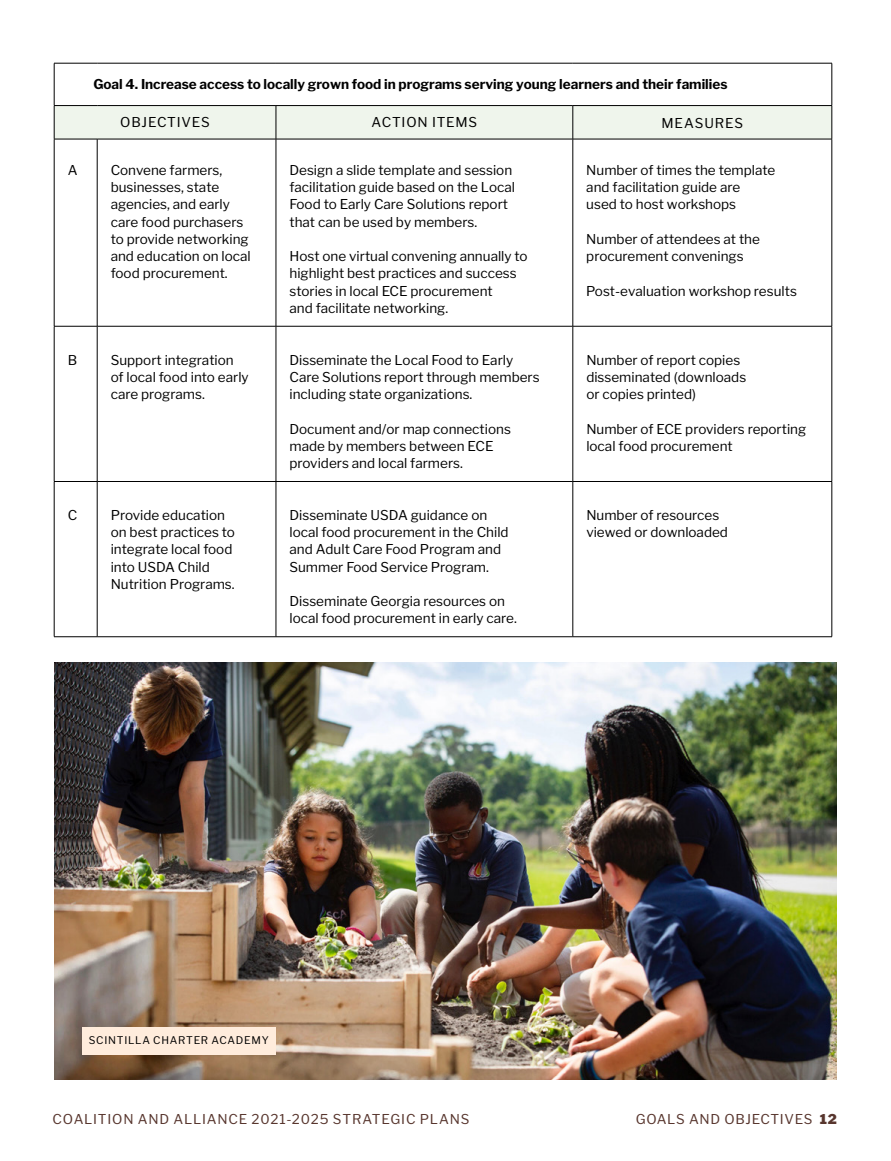
<style>
.page{position:relative;width:891px;height:1161px;background:#fff}
.page>*{position:absolute;margin:0;border:0;box-sizing:border-box;transform-origin:0 0}
.t1{font:13.5px/17.2px "Libre Franklin";color:#000}
.t2{font:700 13.5px "Libre Franklin";color:#000}
.t3{font:13.5px "Libre Franklin";letter-spacing:.06em;color:#58362e}
.t4{font:13.5px "Libre Franklin";letter-spacing:.06em;color:#000}
.t5{font:13.5px "Libre Franklin";letter-spacing:.065em;color:#000}
.t6{font:10.5px "Libre Franklin";letter-spacing:.07em;color:#000}
.s1{font-weight:900}
</style>
<div class="page">
<div style="left:55px;top:106px;width:777px;height:33px;background:#eff5ec"></div>
<hr style="left:54px;top:63px;width:43px;height:1px;background:#000">
<hr style="left:54px;top:63px;width:1px;height:42px;background:#000">
<hr style="left:97px;top:63px;width:179px;height:1px;background:#000">
<hr style="left:276px;top:63px;width:297px;height:1px;background:#000">
<hr style="left:573px;top:63px;width:259px;height:1px;background:#000">
<hr style="left:832px;top:63px;width:1px;height:42px;background:#000">
<hr style="left:54px;top:105px;width:43px;height:1px;background:#000">
<hr style="left:54px;top:106px;width:1px;height:33px;background:#000">
<hr style="left:97px;top:105px;width:179px;height:1px;background:#000">
<hr style="left:276px;top:105px;width:297px;height:1px;background:#000">
<hr style="left:276px;top:106px;width:1px;height:33px;background:#000">
<hr style="left:573px;top:105px;width:259px;height:1px;background:#000">
<hr style="left:573px;top:106px;width:1px;height:33px;background:#000">
<hr style="left:832px;top:106px;width:1px;height:33px;background:#000">
<hr style="left:54px;top:139px;width:43px;height:1px;background:#000">
<hr style="left:54px;top:139px;width:1px;height:187px;background:#000">
<hr style="left:97px;top:139px;width:179px;height:1px;background:#000">
<hr style="left:97px;top:139px;width:1px;height:187px;background:#000">
<hr style="left:276px;top:139px;width:297px;height:1px;background:#000">
<hr style="left:276px;top:139px;width:1px;height:187px;background:#000">
<hr style="left:573px;top:139px;width:259px;height:1px;background:#000">
<hr style="left:573px;top:139px;width:1px;height:187px;background:#000">
<hr style="left:832px;top:139px;width:1px;height:187px;background:#000">
<hr style="left:54px;top:326px;width:43px;height:1px;background:#000">
<hr style="left:54px;top:326px;width:1px;height:155px;background:#000">
<hr style="left:97px;top:326px;width:179px;height:1px;background:#000">
<hr style="left:97px;top:326px;width:1px;height:155px;background:#000">
<hr style="left:276px;top:326px;width:297px;height:1px;background:#000">
<hr style="left:276px;top:326px;width:1px;height:155px;background:#000">
<hr style="left:573px;top:326px;width:259px;height:1px;background:#000">
<hr style="left:573px;top:326px;width:1px;height:155px;background:#000">
<hr style="left:832px;top:326px;width:1px;height:155px;background:#000">
<hr style="left:54px;top:481px;width:43px;height:1px;background:#000">
<hr style="left:54px;top:482px;width:1px;height:155px;background:#000">
<hr style="left:97px;top:481px;width:179px;height:1px;background:#000">
<hr style="left:97px;top:482px;width:1px;height:155px;background:#000">
<hr style="left:276px;top:481px;width:297px;height:1px;background:#000">
<hr style="left:276px;top:482px;width:1px;height:155px;background:#000">
<hr style="left:573px;top:481px;width:259px;height:1px;background:#000">
<hr style="left:573px;top:482px;width:1px;height:155px;background:#000">
<hr style="left:832px;top:482px;width:1px;height:155px;background:#000">
<hr style="left:54px;top:636px;width:43px;height:1px;background:#000">
<hr style="left:97px;top:636px;width:179px;height:1px;background:#000">
<hr style="left:276px;top:636px;width:297px;height:1px;background:#000">
<hr style="left:573px;top:636px;width:259px;height:1px;background:#000">
<img style="left:54px;top:663px;width:783px;height:417px">
<div style="left:82px;top:1027px;width:194px;height:27px;background:#ffecdc"></div>
<p class="t2" style="left:93px;top:75px;width:636px">Goal 4. Increase access to locally grown food in programs serving young learners and their families</p>
<p class="t4" style="left:120px;top:114px;width:91px">OBJECTIVES</p>
<p class="t4" style="left:372px;top:114px;width:107px">ACTION ITEMS</p>
<p class="t5" style="left:662px;top:115px;width:83px">MEASURES</p>
<p class="t1" style="left:68px;top:161px;width:11px">A</p>
<p class="t1" style="left:111px;top:161px;width:142px">Convene farmers, businesses, state agencies, and early care food purchasers to provide networking and education on local food procurement.</p>
<p class="t1" style="left:289px;top:161px;width:227px">Design a slide template and session facilitation guide based on the Local Food to Early Care Solutions report that can be used by members.</p>
<p class="t1" style="left:289px;top:248px;width:240px">Host one virtual convening annually to highlight best practices and success stories in local ECE procurement<br>and facilitate networking.</p>
<p class="t1" style="left:68px;top:351px;width:11px">B</p>
<p class="t1" style="left:111px;top:351px;width:140px">Support integration of local food into early care programs.</p>
<p class="t1" style="left:289px;top:351px;width:252px">Disseminate the Local Food to Early<br>Care Solutions report through members including state organizations.</p>
<p class="t1" style="left:289px;top:420px;width:223px">Document and/or map connections made by members between ECE providers and local farmers.</p>
<p class="t1" style="left:68px;top:506px;width:11px">C</p>
<p class="t1" style="left:111px;top:506px;width:126px">Provide education on best practices to integrate local food into USDA Child<br>Nutrition Programs.</p>
<p class="t1" style="left:289px;top:506px;width:221px">Disseminate USDA guidance on local food procurement in the Child and Adult Care Food Program and<br>Summer Food Service Program.</p>
<p class="t1" style="left:289px;top:593px;width:229px">Disseminate Georgia resources on local food procurement in early care.</p>
<p class="t1" style="left:586px;top:161px;width:191px">Number of times the template and facilitation guide are<br>used to host workshops</p>
<p class="t1" style="left:586px;top:230px;width:175px">Number of attendees at the procurement convenings</p>
<p class="t1" style="left:586px;top:282px;width:212px">Post-evaluation workshop results</p>
<p class="t1" style="left:586px;top:351px;width:161px">Number of report copies disseminated (downloads or copies printed)</p>
<p class="t1" style="left:586px;top:420px;width:221px">Number of ECE providers reporting local food procurement</p>
<p class="t1" style="left:586px;top:506px;width:143px">Number of resources viewed or downloaded</p>
<p class="t6" style="left:89px;top:1034px;width:181px">SCINTILLA CHARTER ACADEMY</p>
<p class="t3" style="left:52px;top:1110px;width:419px">COALITION AND ALLIANCE 2021-2025 STRATEGIC PLANS</p>
<p class="t3" style="left:636px;top:1110px;width:203px">GOALS AND OBJECTIVES <span class="s1">12</span></p>
</div>
